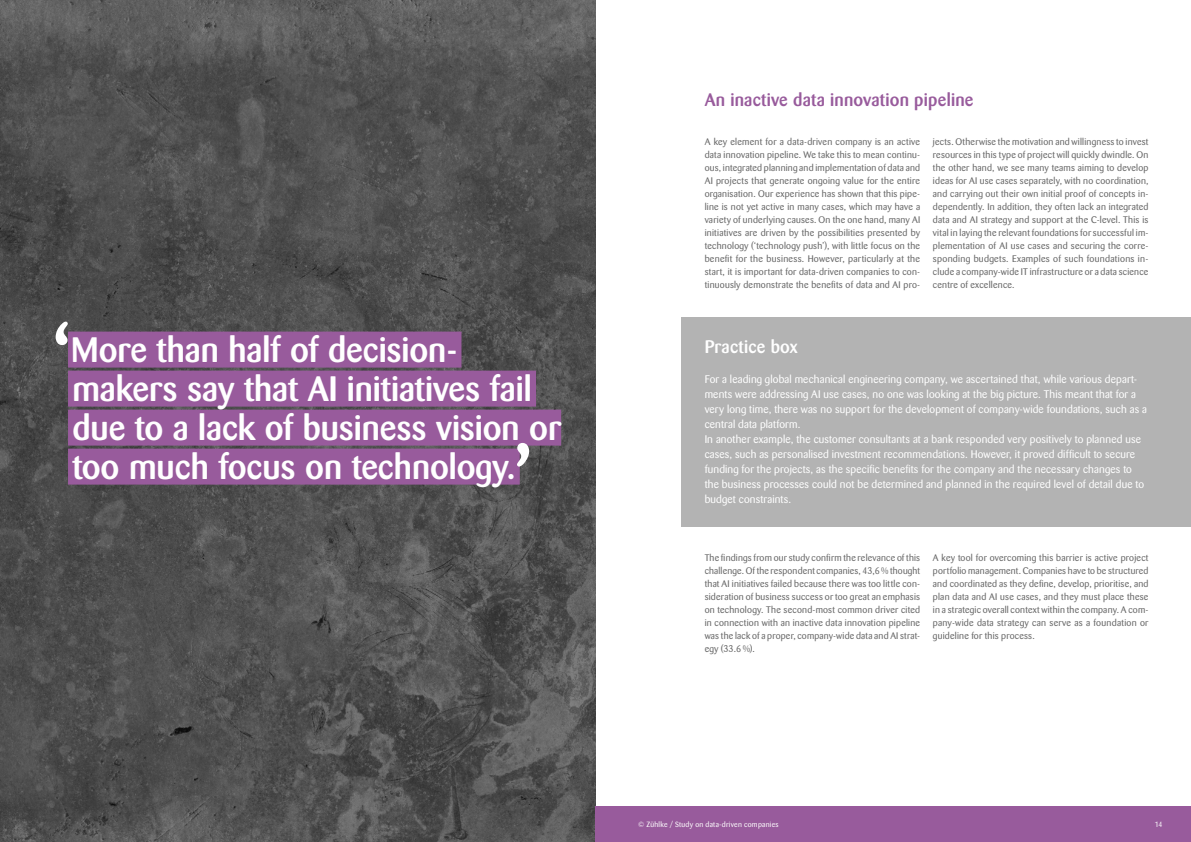
<style>
.page{position:relative;width:1191px;height:842px;background:#fff}
.page>*{position:absolute;margin:0;border:0;box-sizing:border-box;transform-origin:0 0}
.t1{font:89.4px "AA Zuehlke Med OTPS";color:#fff}
.t2{font:35px/39px "AA Zuehlke Med OTPS";letter-spacing:-.005em;color:#fff}
.t3{font:18px "AA Zuehlke Med OTPS";letter-spacing:.015em;color:#985b9c}
.t4{font:18px "AA Zuehlke Med OTPS";letter-spacing:.015em;color:#fff}
.t5{font:11px/15px "AA Zuehlke OTPS";letter-spacing:.015em;color:#fff}
.t6{font:9.5px/13px "AA Zuehlke OTPS";letter-spacing:.025em;color:#666;text-align:justify}
.t7{font:7.5px "AA Zuehlke OTPS";letter-spacing:.035em;color:#fff}
</style>
<div class="page">
<svg style="left:0;top:0;width:595px;height:842px;background:#515151"></svg>
<div style="left:595px;top:806px;width:596px;height:36px;background:#985b9c"></div>
<div style="left:682px;top:317px;width:509px;height:209px;background:#b3b3b3"></div>
<div style="left:68px;top:332px;width:393px;height:36px;background:#985b9c"></div>
<div style="left:68px;top:371px;width:468px;height:36px;background:#985b9c"></div>
<div style="left:68px;top:410px;width:493px;height:36px;background:#985b9c"></div>
<div style="left:68px;top:449px;width:452px;height:36px;background:#985b9c"></div>
<h1 class="t1" style="left:51px;top:304px;width:24px">‘</h1>
<h2 class="t2" style="left:71px;top:330px;width:491px">More than half of decision&shy;makers say that AI initiatives fail due to a lack of business vision or too much focus on technology.</h2>
<h1 class="t1" style="left:512px;top:426px;width:24px">’</h1>
<h3 class="t3" style="left:704px;top:89px;width:270px">An inactive data innovation pipeline</h3>
<p class="t6" style="left:704px;top:136px;width:217px">A key element for a data-driven company is an active data innovation pipeline. We take this to mean continu&shy;ous, integrated planning and implementation of data and AI projects that generate ongoing value for the entire organisation. Our experience has shown that this pipe&shy;line is not yet active in many cases, which may have a variety of underlying causes. On the one hand, many AI initiatives are driven by the possibilities presented by technology (‘technology push’), with little focus on the benefit for the business. However, particularly at the start, it is important for data-driven companies to con&shy;tinuously demonstrate the benefits of data and AI pro-</p>
<p class="t6" style="left:933px;top:136px;width:217px">jects. Otherwise the motivation and willingness to invest resources in this type of project will quickly dwindle. On the other hand, we see many teams aiming to develop ideas for AI use cases separately, with no coordination, and carrying out their own initial proof of concepts in&shy;dependently. In addition, they often lack an integrated data and AI strategy and support at the C-level. This is vital in laying the relevant foundations for successful im&shy;plementation of AI use cases and securing the corre&shy;sponding budgets. Examples of such foundations in&shy;clude a company-wide IT infrastructure or a data science centre of excellence.</p>
<h3 class="t4" style="left:704px;top:336px;width:95px">Practice box</h3>
<p class="t5" style="left:704px;top:372px;width:444px">For a leading global mechanical engineering company, we ascertained that, while various depart&shy;ments were addressing AI use cases, no one was looking at the big picture. This meant that for a very long time, there was no support for the development of company-wide foundations, such as a central data platform.<br>In another example, the customer consultants at a bank responded very positively to planned use cases, such as personalised investment recommendations. However, it proved difficult to secure funding for the projects, as the specific benefits for the company and the necessary changes to the business processes could not be determined and planned in the required level of detail due to budget constraints.</p>
<p class="t6" style="left:704px;top:552px;width:217px">The findings from our study confirm the relevance of this challenge. Of the respondent companies, 43,6% thought that AI initiatives failed because there was too little con&shy;sideration of business success or too great an emphasis on technology. The second-most common driver cited in connection with an inactive data innovation pipeline was the lack of a proper, company-wide data and AI strat&shy;egy (33.6 %).</p>
<p class="t6" style="left:933px;top:552px;width:217px">A key tool for overcoming this barrier is active project portfolio management. Companies have to be structured and coordinated as they define, develop, prioritise, and plan data and AI use cases, and they must place these in a strategic overall context within the company. A com&shy;pany-wide data strategy can serve as a foundation or guideline for this process.</p>
<p class="t7" style="left:638px;top:820px;width:142px">© Zühlke / Study on data-driven companies</p>
<p class="t7" style="left:1154px;top:820px;width:9px">14</p>
</div>
